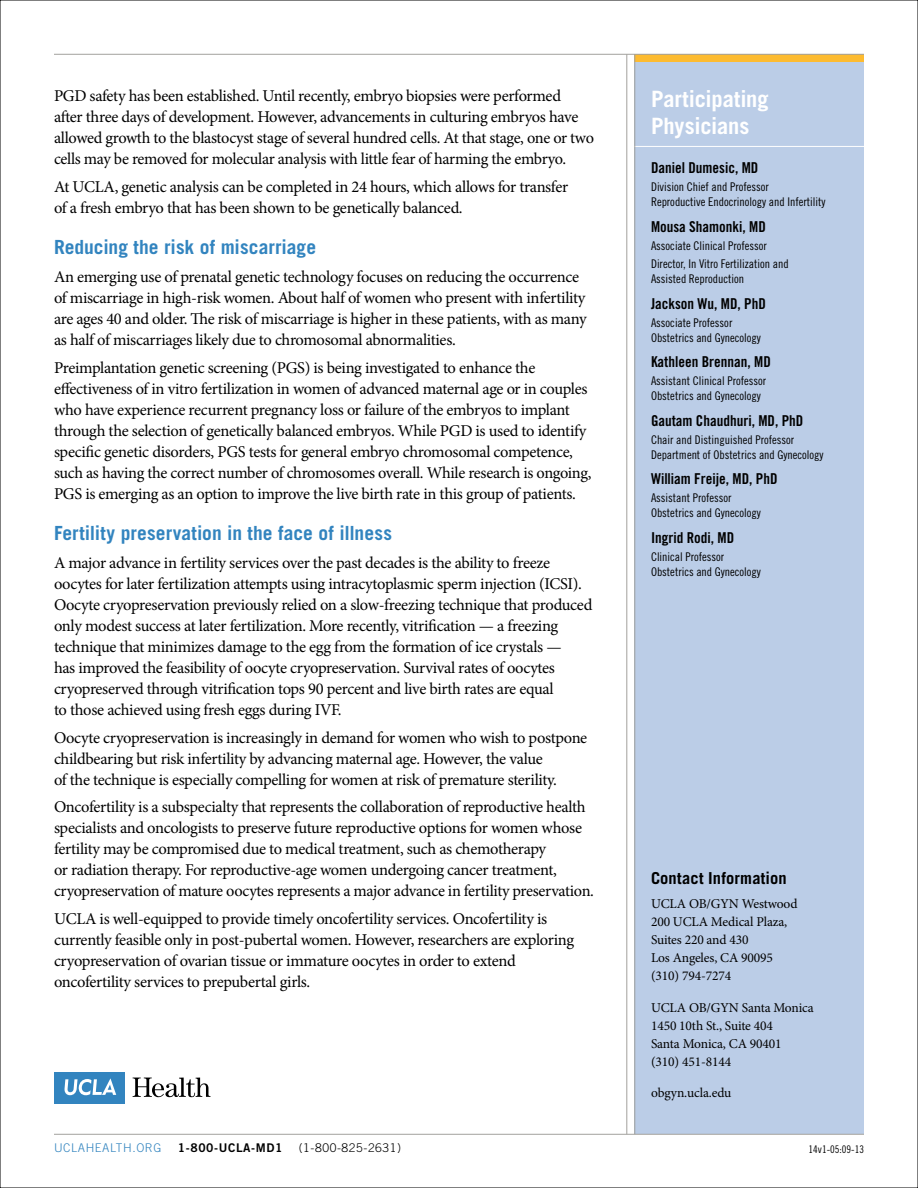
<style>
.page{position:relative;width:918px;height:1188px;background:#fff}
.page>*{position:absolute;margin:0;border:0;box-sizing:border-box;transform-origin:0 0}
.Sidebar_head{font:700 22.5px/27px "Trade Gothic";letter-spacing:-.005em;color:#fff}
.Blue_Subhead{font:700 19.5px "Trade Gothic";color:#3284bf}
.Body_copy{font:16.5px/21px "Minion Pro";letter-spacing:-.02em;color:#000}
.t1{font:700 16.5px "Trade Gothic";letter-spacing:.01em;color:#000}
.Faculty_Name{font:15px "Trade Gothic Bold Cond Twenty";color:#000}
.Sidebar_Copy{font:13.5px/18px "Minion Pro";letter-spacing:-.01em;color:#000}
.Faculty_details{font:12px/15px "Trade Gothic Cond Eighteen";color:#000}
.t2{font:300 12px "Trade Gothic";letter-spacing:.05em;color:#000}
.t3{font:300 12px "Trade Gothic";letter-spacing:.05em;color:#3284bf}
.t4{font:12px "Trade Gothic Bold Two";letter-spacing:.05em;color:#000}
.t5{font:10.5px "Trade Gothic Cond Eighteen";color:#000}
</style>
<div class="page">
<div style="left:54px;top:1072px;width:71px;height:32px;background:#3284bf"></div>
<svg style="left:65px;top:1079px;width:51px;height:16px"></svg>
<svg style="left:133px;top:1078px;width:77px;height:19px"></svg>
<div style="left:634px;top:54px;width:230px;height:1080px;background:#bbcde7"></div>
<hr style="left:633px;top:146px;width:233px;height:1px;background:#fff">
<div style="left:634px;top:54px;width:230px;height:8px;background:#fdbb30"></div>
<hr style="left:54px;top:1134px;width:810px;height:1px;background:#a2a19d">
<hr style="left:627px;top:54px;width:1px;height:1080px;background:#a2a19d">
<hr style="left:54px;top:54px;width:810px;height:1px;background:#a2a19d">
<hr style="left:634px;top:54px;width:1px;height:1080px;background:#a2a19d">
<p class="Body_copy" style="left:54px;top:86px;width:542px">PGD safety has been established. Until recently, embryo biopsies were performed<br>after three days of development. However, advancements in culturing embryos have allowed growth to the blastocyst stage of several hundred cells. At that stage, one or two cells may be removed for molecular analysis with little fear of harming the embryo.</p>
<p class="Body_copy" style="left:54px;top:176px;width:516px">At UCLA, genetic analysis can be completed in 24 hours, which allows for transfer of a fresh embryo that has been shown to be genetically balanced.</p>
<p class="Blue_Subhead" style="left:54px;top:235px;width:264px">Reducing the risk of miscarriage</p>
<p class="Body_copy" style="left:54px;top:266px;width:534px">An emerging use of prenatal genetic technology focuses on reducing the occurrence of miscarriage in high-risk women. About half of women who present with infertility are ages 40 and older. The risk of miscarriage is higher in these patients, with as many as half of miscarriages likely due to chromosomal abnormalities.</p>
<p class="Body_copy" style="left:54px;top:357px;width:539px">Preimplantation genetic screening (PGS) is being investigated to enhance the effectiveness of in vitro fertilization in women of advanced maternal age or in couples who have experience recurrent pregnancy loss or failure of the embryos to implant through the selection of genetically balanced embryos. While PGD is used to identify specific genetic disorders, PGS tests for general embryo chromosomal competence, such as having the correct number of chromosomes overall. While research is ongoing, PGS is emerging as an option to improve the live birth rate in this group of patients.</p>
<p class="Blue_Subhead" style="left:54px;top:521px;width:340px">Fertility preservation in the face of illness</p>
<p class="Body_copy" style="left:54px;top:552px;width:540px">A major advance in fertility services over the past decades is the ability to freeze oocytes for later fertilization attempts using intracytoplasmic sperm injection (ICSI).<br>Oocyte cryopreservation previously relied on a slow-freezing technique that produced only modest success at later fertilization. More recently, vitrification — a freezing technique that minimizes damage to the egg from the formation of ice crystals —<br>has improved the feasibility of oocyte cryopreservation. Survival rates of oocytes cryopreserved through vitrification tops 90 percent and live birth rates are equal<br>to those achieved using fresh eggs during IVF.</p>
<p class="Body_copy" style="left:54px;top:727px;width:535px">Oocyte cryopreservation is increasingly in demand for women who wish to postpone childbearing but risk infertility by advancing maternal age. However, the value<br>of the technique is especially compelling for women at risk of premature sterility.</p>
<p class="Body_copy" style="left:54px;top:797px;width:542px">Oncofertility is a subspecialty that represents the collaboration of reproductive health specialists and oncologists to preserve future reproductive options for women whose fertility may be compromised due to medical treatment, such as chemotherapy<br>or radiation therapy. For reproductive-age women undergoing cancer treatment, cryopreservation of mature oocytes represents a major advance in fertility preservation.</p>
<p class="Body_copy" style="left:54px;top:908px;width:522px">UCLA is well-equipped to provide timely oncofertility services. Oncofertility is currently feasible only in post-pubertal women. However, researchers are exploring cryopreservation of ovarian tissue or immature oocytes in order to extend oncofertility services to prepubertal girls.</p>
<p class="t3" style="left:54px;top:1140px;width:109px">UCLAHEALTH.ORG</p>
<p class="t4" style="left:178px;top:1140px;width:106px">1-800-UCLA-MD1</p>
<p class="t2" style="left:299px;top:1140px;width:104px">(1-800-825-2631)</p>
<p class="Sidebar_head" style="left:651px;top:85px;width:119px">Participating<br>Physicians</p>
<p class="Faculty_Name" style="left:651px;top:159px;width:109px">Daniel Dumesic, MD</p>
<p class="Faculty_details" style="left:651px;top:179px;width:176px">Division Chief and Professor<br>Reproductive Endocrinology and Infertility</p>
<p class="Faculty_Name" style="left:651px;top:218px;width:116px">Mousa Shamonki, MD</p>
<p class="Faculty_details" style="left:651px;top:238px;width:117px">Associate Clinical Professor</p>
<p class="Faculty_details" style="left:651px;top:256px;width:139px">Director, In Vitro Fertilization and<br>Assisted Reproduction</p>
<p class="Faculty_Name" style="left:651px;top:294px;width:116px">Jackson Wu, MD, PhD</p>
<p class="Faculty_details" style="left:651px;top:315px;width:111px">Associate Professor<br>Obstetrics and Gynecology</p>
<p class="Faculty_Name" style="left:651px;top:353px;width:121px">Kathleen Brennan, MD</p>
<p class="Faculty_details" style="left:651px;top:373px;width:117px">Assistant Clinical Professor<br>Obstetrics and Gynecology</p>
<p class="Faculty_Name" style="left:651px;top:411px;width:154px">Gautam Chaudhuri, MD, PhD</p>
<p class="Faculty_details" style="left:651px;top:432px;width:174px">Chair and Distinguished Professor<br>Department of Obstetrics and Gynecology</p>
<p class="Faculty_Name" style="left:651px;top:470px;width:128px">William Freije, MD, PhD</p>
<p class="Faculty_details" style="left:651px;top:490px;width:111px">Assistant Professor<br>Obstetrics and Gynecology</p>
<p class="Faculty_Name" style="left:651px;top:528px;width:85px">Ingrid Rodi, MD</p>
<p class="Faculty_details" style="left:651px;top:549px;width:111px">Clinical Professor<br>Obstetrics and Gynecology</p>
<p class="t1" style="left:651px;top:868px;width:137px">Contact Information</p>
<p class="Sidebar_Copy" style="left:651px;top:895px;width:148px">UCLA OB/GYN Westwood<br>200 UCLA Medical Plaza,<br>Suites 220 and 430<br>Los Angeles, CA 90095 (310) 794-7274</p>
<p class="Sidebar_Copy" style="left:651px;top:999px;width:164px">UCLA OB/GYN Santa Monica<br>1450 10th St., Suite 404<br>Santa Monica, CA 90401<br>(310) 451-8144</p>
<p class="Sidebar_Copy" style="left:651px;top:1084px;width:82px">obgyn.ucla.edu</p>
<p class="t5" style="left:809px;top:1143px;width:57px">14v1-05:09-13</p>
</div>
